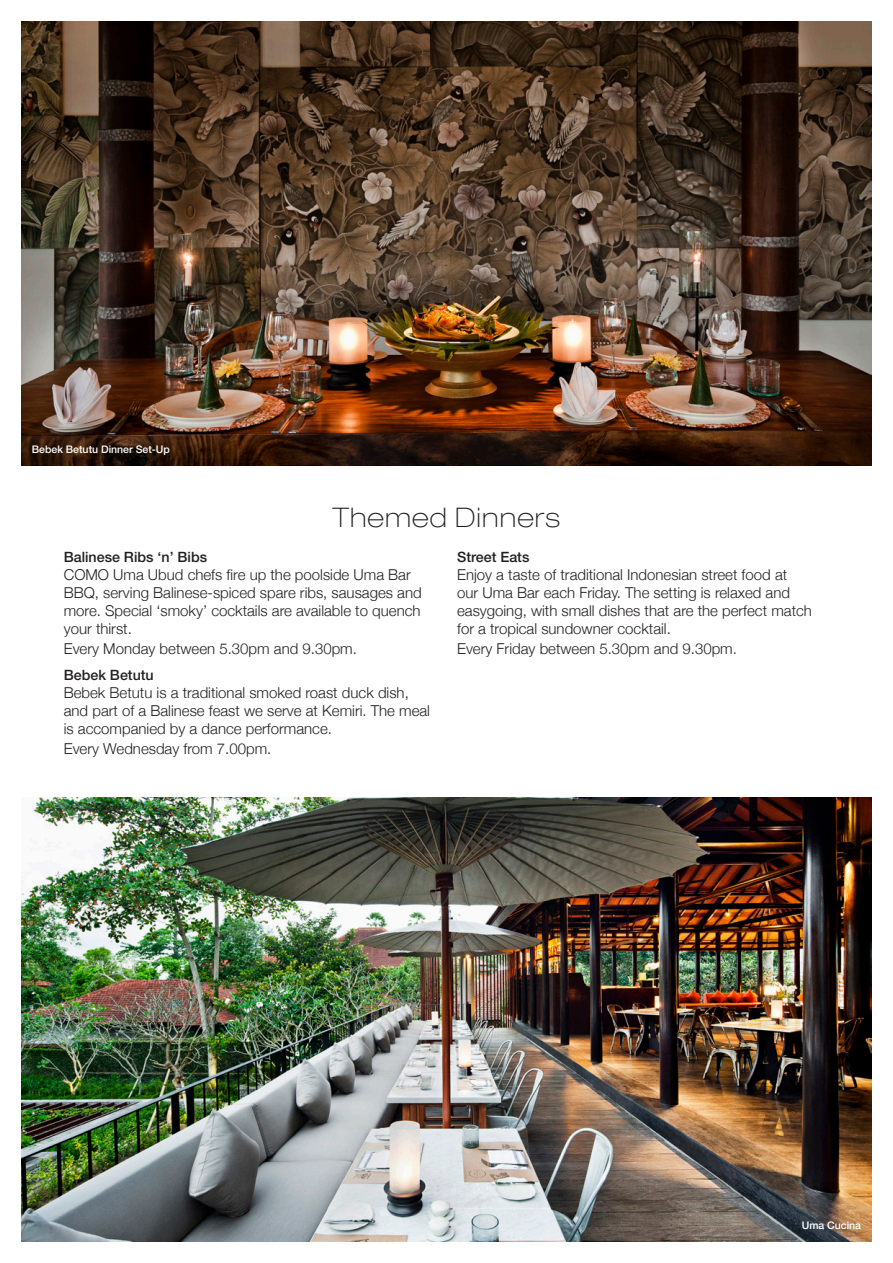
<style>
.page{position:relative;width:893px;height:1263px;background:#fff}
.page>*{position:absolute;margin:0;border:0;box-sizing:border-box;transform-origin:0 0}
.t1{font:100 expanded 27px "Helvetica Neue";letter-spacing:.04em;color:#231f20}
.Body_Copy{font:300 15px/18px "Helvetica Neue";color:#231f20}
.Body_Copy-2{font:500 14.25px "Helvetica Neue";color:#231f20}
.Body_Copy-3{font:500 10.5px "Helvetica Neue";color:#fff}
</style>
<div class="page">
<img style="left:21px;top:797px;width:851px;height:445px">
<img style="left:21px;top:21px;width:851px;height:444px">
<p class="Body_Copy-3" style="left:32px;top:443px;width:140px">Bebek Betutu Dinner Set-Up</p>
<p class="t1" style="left:333px;top:501px;width:229px">Themed Dinners</p>
<p class="Body_Copy-2" style="left:64px;top:548px;width:145px">Balinese Ribs ‘n’ Bibs</p>
<p class="Body_Copy" style="left:64px;top:565px;width:359px">COMO Uma Ubud chefs fire up the poolside Uma Bar BBQ, serving Balinese-spiced spare ribs, sausages and more. Special ‘smoky’ cocktails are available to quench your thirst.</p>
<p class="Body_Copy" style="left:64px;top:639px;width:295px">Every Monday between 5.30pm and 9.30pm.</p>
<p class="Body_Copy-2" style="left:64px;top:666px;width:92px">Bebek Betutu</p>
<p class="Body_Copy" style="left:64px;top:683px;width:368px">Bebek Betutu is a traditional smoked roast duck dish, and part of a Balinese feast we serve at Kemiri. The meal is accompanied by a dance performance.</p>
<p class="Body_Copy" style="left:64px;top:739px;width:209px">Every Wednesday from 7.00pm.</p>
<p class="Body_Copy-2" style="left:457px;top:548px;width:74px">Street Eats</p>
<p class="Body_Copy" style="left:457px;top:565px;width:356px">Enjoy a taste of traditional Indonesian street food at our Uma Bar each Friday. The setting is relaxed and easygoing, with small dishes that are the perfect match for a tropical sundowner cocktail.</p>
<p class="Body_Copy" style="left:457px;top:639px;width:281px">Every Friday between 5.30pm and 9.30pm.</p>
<p class="Body_Copy-3" style="left:802px;top:1219px;width:61px">Uma Cucina</p>
</div>
